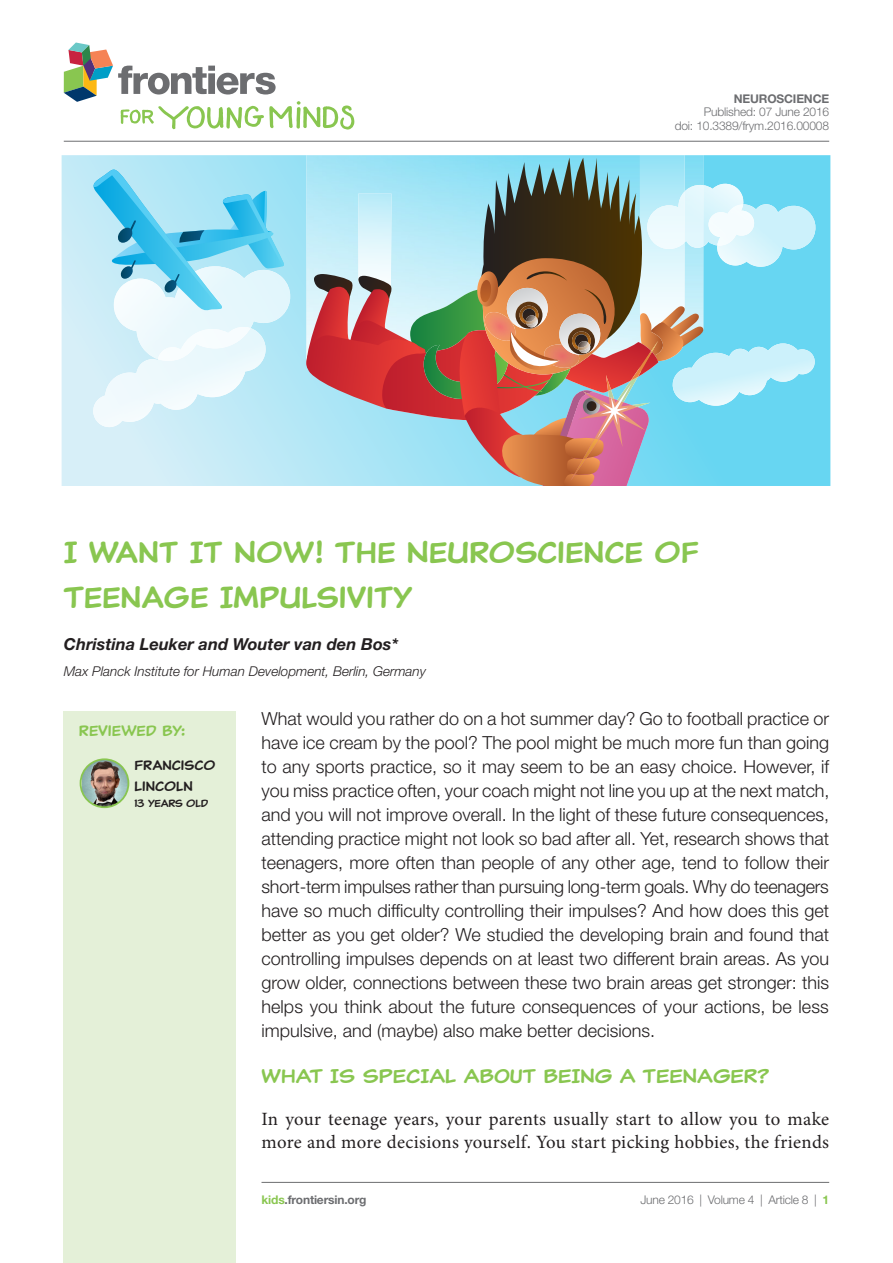
<style>
.page{position:relative;width:893px;height:1263px;background:#fff}
.page>*{position:absolute;margin:0;border:0;box-sizing:border-box;transform-origin:0 0}
.t1{font:30px/45px "Classic Comic";color:#89c650}
.t2{font:19.5px "Classic Comic";color:#89c650}
.t3{font:18.75px/22.5px "Minion Pro";letter-spacing:.015em;color:#231f20}
.t4{font:300 18px/24px "Helvetica Neue LT Std";color:#231f20;text-align:justify}
.t5{font:italic 700 16.5px "Helvetica Neue LT Std";color:#231f20}
.t6{font:15px "Classic Comic";color:#89c650}
.t7{font:italic 300 13.5px "Helvetica Neue LT Std";color:#231f20}
.t8{font:13.5px/21px "Classic Comic";color:#231f20}
.t9{font:300 12px/13.5px "Helvetica Neue LT Std";letter-spacing:-.015em;color:#6c6d70;text-align:right}
.t10{font:700 12px "Helvetica Neue LT Std";letter-spacing:-.015em;color:#6c6d70}
.t11{font:10.5px "Classic Comic";letter-spacing:-.025em;color:#231f20}
.s1{color:#89c650}
.s2{font-weight:700;color:#89c650}
</style>
<div class="page">
<hr style="left:261px;top:1182px;width:568px;height:1px;background:#6c6d70">
<hr style="left:64px;top:141px;width:765px;height:1px;background:#6c6d70">
<svg style="left:64px;top:43px;width:290px;height:87px"></svg>
<div style="left:64px;top:711px;width:172px;height:552px;background:#e4f0d8"></div>
<svg style="left:62px;top:155px;width:768px;height:331px;background:#9ae1f4"></svg>
<img style="left:717px;top:204px;width:98px;height:64px">
<img style="left:703px;top:184px;width:40px;height:62px">
<img style="left:707px;top:204px;width:47px;height:42px">
<img style="left:93px;top:328px;width:173px;height:99px">
<img style="left:703px;top:343px;width:112px;height:63px">
<img style="left:114px;top:311px;width:72px;height:39px">
<img style="left:158px;top:327px;width:92px;height:34px">
<svg style="left:90px;top:170px;width:195px;height:141px;background:#92daf0"></svg>
<svg style="left:306px;top:157px;width:397px;height:329px;background:#a7a19f"></svg>
<svg style="left:79px;top:758px;width:51px;height:51px"></svg>
<p class="t10" style="left:734px;top:91px;width:97px">NEUROSCIENCE</p>
<p class="t9" style="left:675px;top:105px;width:156px">Published: 07 June 2016<br>doi: 10.3389/frym.2016.00008</p>
<h1 class="t1" style="left:64px;top:530px;width:637px">I WANT IT NOW! THE NEUROSCIENCE OF<br>TEENAGE IMPULSIVITY</h1>
<p class="t5" style="left:64px;top:634px;width:336px">Christina Leuker and Wouter van den Bos*</p>
<p class="t7" style="left:64px;top:663px;width:364px">Max Planck Institute for Human Development, Berlin, Germany</p>
<p class="t6" style="left:79px;top:721px;width:108px">REVIEWED BY:</p>
<p class="t8" style="left:134px;top:755px;width:82px">FRANCISCO<br>LINCOLN</p>
<p class="t11" style="left:134px;top:797px;width:75px">13 YEARS OLD</p>
<p class="t4" style="left:261px;top:706px;width:569px">What would you rather do on a hot summer day? Go to football practice or have ice cream by the pool? The pool might be much more fun than going to any sports practice, so it may seem to be an easy choice. However, if you miss practice often, your coach might not line you up at the next match, and you will not improve overall. In the light of these future consequences, attending practice might not look so bad after all. Yet, research shows that teenagers, more often than people of any other age, tend to follow their short-term impulses rather than pursuing long-term goals. Why do teenagers have so much difficulty controlling their impulses? And how does this get better as you get older? We studied the developing brain and found that controlling impulses depends on at least two different brain areas. As you grow older, connections between these two brain areas get stronger: this helps you think about the future consequences of your actions, be less impulsive, and (maybe) also make better decisions.</p>
<p class="t2" style="left:261px;top:1063px;width:510px">WHAT IS SPECIAL ABOUT BEING A TEENAGER?</p>
<p class="t3" style="left:261px;top:1108px;width:569px">In your teenage years, your parents usually start to allow you to make more and more decisions yourself. You start picking hobbies, the friends</p>
<p class="t10" style="left:261px;top:1192px;width:107px"><span class="s1">KIDS</span>.FRONTIERSIN.ORG</p>
<p class="t9" style="left:640px;top:1193px;width:190px">June 2016 | Volume 4 | Article 8 | <span class="s2">1</span></p>
</div>
